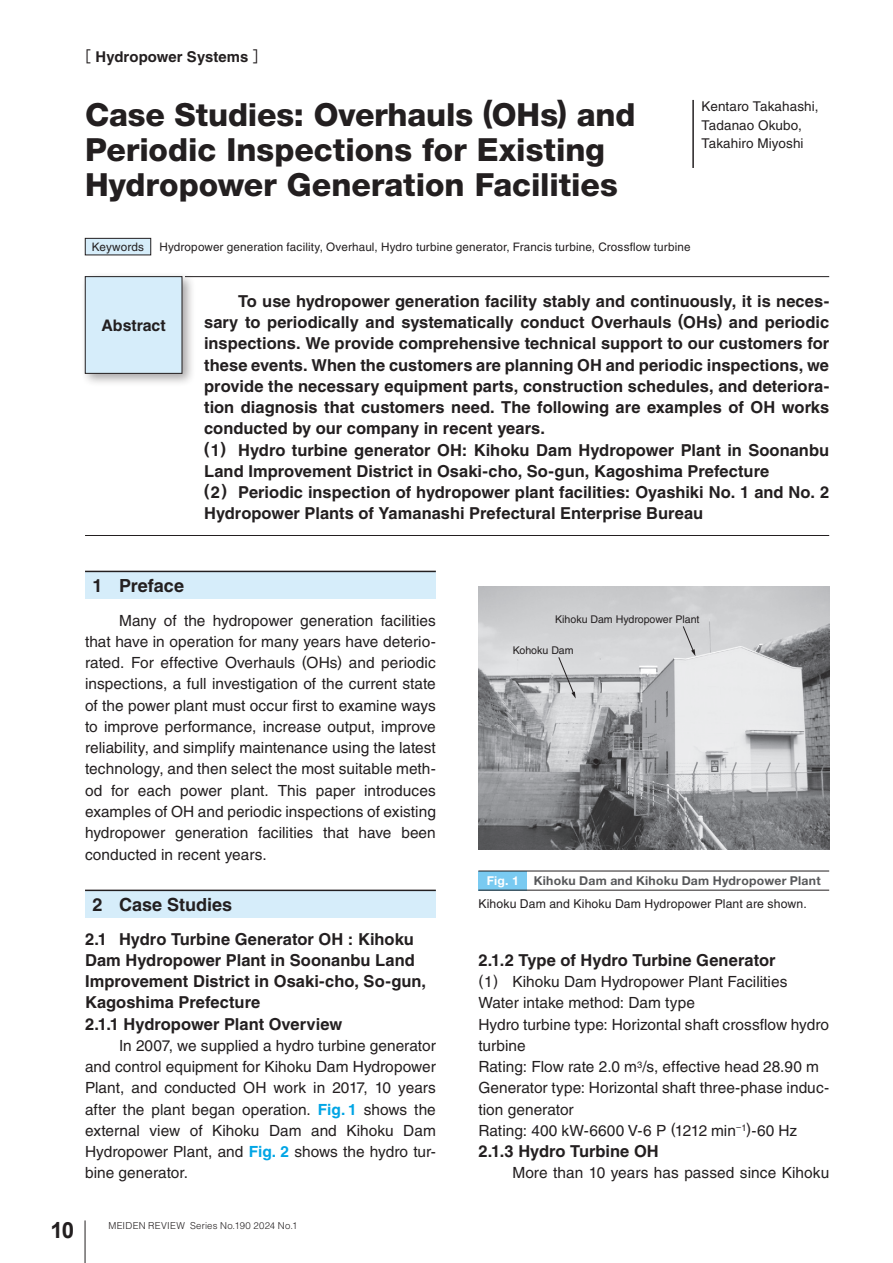
<style>
.page{position:relative;width:893px;height:1263px;background:#fff}
.page>*{position:absolute;margin:0;border:0;box-sizing:border-box;transform-origin:0 0}
._2_論文タイトル{font:800 31.95px/35.1px "Helvetica Neue LT Std";letter-spacing:-.005em;color:#231f20}
.t1{font:700 22.35px "Arial";color:#231f20}
._3_大見出しタイトル{font:700 18px "Helvetica LT Std";color:#231f20}
.a_abstract_本文{font:700 16.5px/21.3px "Helvetica LT Std";color:#231f20}
._4_中見出し_スペースなし{font:700 16.5px/21.3px "Helvetica LT Std";color:#231f20}
._5_小見出し{font:700 16.5px "Helvetica LT Std";color:#231f20}
.t2{font:700 15.9px "Helvetica LT Std";color:#231f20}
.b_本文{font:15.45px/21.3px "Helvetica LT Std";color:#231f20;text-align:justify}
.b_本文_インデント0{font:15.45px/21.3px "Helvetica LT Std";color:#231f20}
.b_本文__1{font:15.45px "Helvetica LT Std";color:#231f20}
._1_特集小見出し{font:700 14.85px "Helvetica LT Std";letter-spacing:.005em;color:#231f20}
.著者名{font:13.5px "Helvetica LT Std";letter-spacing:.005em;color:#231f20}
.図表キャプション_サブ{font:12.15px "Helvetica LT Std";letter-spacing:.01em;color:#231f20}
.図表キャプション{font:700 12.15px "Helvetica Neue LT Std";letter-spacing:.02em;color:#57585a}
.図表キャプション_数字{font:700 12.15px "Helvetica Neue LT Std";color:#fff}
.keyword本文{font:11.7px "Helvetica LT Std";letter-spacing:.01em;color:#231f20}
.keyword{font:11.7px "Helvetica LT Std";letter-spacing:.01em;color:#231f20}
.t3{font:10.65px "Helvetica LT Std";color:#231f20}
.t4{font:300 9.6px "Helvetica LT Std";letter-spacing:.02em;color:#231f20}
.s1{font-family:"Gothic MB101 Pr 6 N";font-weight:400}
.s2{font-weight:700;color:#00a5e5}
</style>
<div class="page">
<hr style="left:85px;top:1220px;width:1px;height:43px;background:#231f20">
<div style="left:85px;top:571px;width:351px;height:28px;background:#d6edfa"></div>
<hr style="left:85px;top:571px;width:351px;height:1px;background:#231f20">
<div style="left:85px;top:890px;width:351px;height:28px;background:#d6edfa"></div>
<hr style="left:85px;top:890px;width:351px;height:1px;background:#231f20">
<hr style="left:692px;top:100px;width:2px;height:68px;background:#231f20">
<div style="left:85px;top:238px;width:66px;height:17px;background:#d6edfa"></div>
<div style="left:85px;top:238px;width:66px;height:17px;border:1px solid #231f20"></div>
<div style="left:80px;top:272px;width:115px;height:115px;background:#231f20;opacity:.4"></div>
<div style="left:85px;top:277px;width:97px;height:96px;background:#d6edfa"></div>
<div style="left:85px;top:276px;width:97px;height:98px;border:1px solid #231f20"></div>
<hr style="left:185px;top:276px;width:644px;height:1px;background:#231f20">
<hr style="left:85px;top:535px;width:744px;height:1px;background:#231f20">
<img style="left:478px;top:586px;width:351px;height:263px">
<svg style="left:683px;top:626px;width:12px;height:30px"></svg>
<svg style="left:558px;top:657px;width:18px;height:41px"></svg>
<div style="left:478px;top:871px;width:49px;height:19px;background:#79caf1"></div>
<hr style="left:478px;top:890px;width:351px;height:1px;background:#231f20">
<hr style="left:478px;top:871px;width:351px;height:1px;background:#231f20">
<p class="_1_特集小見出し" style="left:77px;top:48px;width:192px"><span class="s1">［</span> Hydropower Systems <span class="s1">］</span></p>
<p class="_2_論文タイトル" style="left:85px;top:97px;width:552px">Case Studies: Overhauls (OHs) and<br>Periodic Inspections for Existing<br>Hydropower Generation Facilities</p>
<p class="著者名" style="left:702px;top:99px;width:118px">Kentaro Takahashi,</p>
<p class="著者名" style="left:702px;top:117px;width:102px">Tadanao Okubo,</p>
<p class="著者名" style="left:702px;top:135px;width:103px">Takahiro Miyoshi</p>
<p class="keyword" style="left:92px;top:240px;width:54px">Keywords</p>
<p class="keyword本文" style="left:159px;top:240px;width:533px">Hydropower generation facility, Overhaul, Hydro turbine generator, Francis turbine, Crossflow turbine</p>
<p class="t2" style="left:101px;top:315px;width:66px">Abstract</p>
<p class="a_abstract_本文" style="left:204px;top:290px;width:627px;text-align:justify;text-indent:34px">To use hydropower generation facility stably and continuously, it is neces&shy;sary to periodically and systematically conduct Overhauls (OHs) and periodic inspections. We provide comprehensive technical support to our customers for these events. When the customers are planning OH and periodic inspections, we provide the necessary equipment parts, construction schedules, and deteriora&shy;tion diagnosis that customers need. The following are examples of OH works conducted by our company in recent years.</p>
<p class="a_abstract_本文" style="left:204px;top:439px;width:626px">(1) Hydro turbine generator OH: Kihoku Dam Hydropower Plant in Soonanbu<br>Land Improvement District in Osaki-cho, So-gun, Kagoshima Prefecture</p>
<p class="a_abstract_本文" style="left:204px;top:481px;width:627px">(2) Periodic inspection of hydropower plant facilities: Oyashiki No. 1 and No. 2<br>Hydropower Plants of Yamanashi Prefectural Enterprise Bureau</p>
<p class="_3_大見出しタイトル" style="left:92px;top:575px;width:93px">1 Preface</p>
<p class="b_本文" style="left:85px;top:609px;width:352px;text-indent:34px">Many of the hydropower generation facilities that have in operation for many years have deterio&shy;rated. For effective Overhauls (OHs) and periodic inspections, a full investigation of the current state of the power plant must occur first to examine ways to improve performance, increase output, improve reliability, and simplify maintenance using the latest technology, and then select the most suitable meth&shy;od for each power plant. This paper introduces examples of OH and periodic inspections of existing hydropower generation facilities that have been conducted in recent years.</p>
<p class="_3_大見出しタイトル" style="left:92px;top:894px;width:141px">2 Case Studies</p>
<p class="_4_中見出し_スペースなし" style="left:85px;top:928px;width:343px">2.1 Hydro Turbine Generator OH : Kihoku Dam Hydropower Plant in Soonanbu Land Improvement District in Osaki-cho, So-gun, Kagoshima Prefecture</p>
<p class="_5_小見出し" style="left:85px;top:1014px;width:259px">2.1.1 Hydropower Plant Overview</p>
<p class="b_本文" style="left:85px;top:1035px;width:352px;text-indent:34px">In 2007, we supplied a hydro turbine generator and control equipment for Kihoku Dam Hydropower Plant, and conducted OH work in 2017, 10 years after the plant began operation. <span class="s2">Fig. 1</span> shows the external view of Kihoku Dam and Kihoku Dam Hydropower Plant, and <span class="s2">Fig. 2</span> shows the hydro tur&shy;bine generator.</p>
<h2 class="t1" style="left:50px;top:1214px;width:25px">10</h2>
<p class="t4" style="left:108px;top:1219px;width:191px">MEIDEN REVIEW Series No.190 2024 No.1</p>
<p class="t3" style="left:555px;top:613px;width:146px">Kihoku Dam Hydropower Plant</p>
<p class="t3" style="left:513px;top:644px;width:62px">Kohoku Dam</p>
<p class="図表キャプション_数字" style="left:487px;top:873px;width:34px">Fig. 1</p>
<p class="図表キャプション" style="left:534px;top:873px;width:288px">Kihoku Dam and Kihoku Dam Hydropower Plant</p>
<p class="図表キャプション_サブ" style="left:478px;top:897px;width:330px">Kihoku Dam and Kihoku Dam Hydropower Plant are shown.</p>
<p class="_5_小見出し" style="left:478px;top:950px;width:299px">2.1.2 Type of Hydro Turbine Generator</p>
<p class="b_本文__1" style="left:478px;top:973px;width:310px">(1) Kihoku Dam Hydropower Plant Facilities</p>
<p class="b_本文_インデント0" style="left:478px;top:992px;width:218px">Water intake method: Dam type</p>
<p class="b_本文_インデント0" style="left:478px;top:1013px;width:352px">Hydro turbine type: Horizontal shaft crossflow hydro turbine</p>
<p class="b_本文_インデント0" style="left:478px;top:1056px;width:342px">Rating: Flow rate 2.0 m<sup>3</sup>/s, effective head 28.90 m</p>
<p class="b_本文_インデント0" style="left:478px;top:1077px;width:352px">Generator type: Horizontal shaft three-phase induc&shy;tion generator</p>
<p class="b_本文_インデント0" style="left:478px;top:1120px;width:320px">Rating: 400 kW-6600 V-6 P (1212 min<sup>－</sup><sup>1</sup>)-60 Hz</p>
<p class="_5_小見出し" style="left:478px;top:1141px;width:182px">2.1.3 Hydro Turbine OH</p>
<p class="b_本文" style="left:512px;top:1162px;width:318px">More than 10 years has passed since Kihoku</p>
</div>
